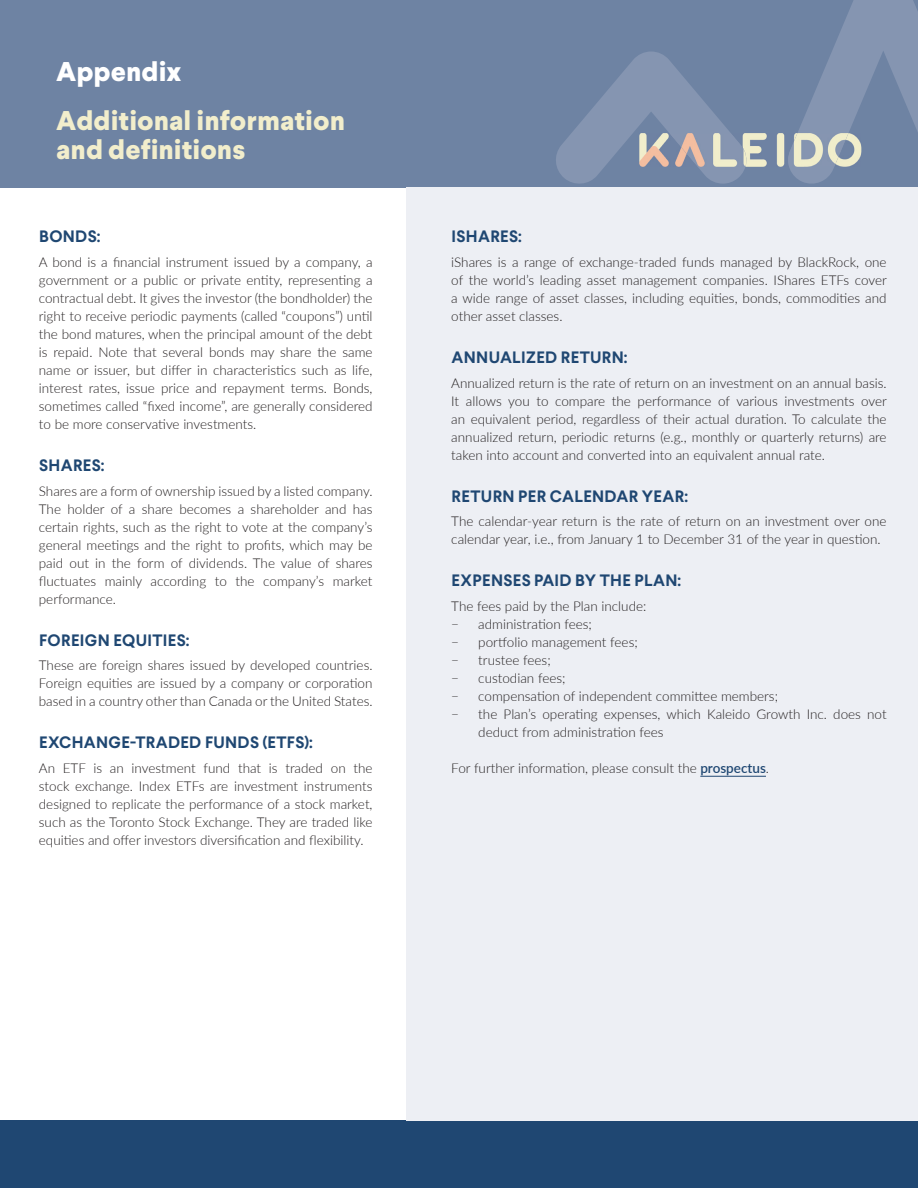
<style>
.page{position:relative;width:918px;height:1188px;background:#fff}
.page>*{position:absolute;margin:0;border:0;box-sizing:border-box;transform-origin:0 0}
.t1{font:800 27.15px/28.5px "Larsseit";color:#f2eecc}
.t2{font:800 27.15px "Larsseit";color:#fff}
.t3{font:700 16.5px "Larsseit";letter-spacing:.02em;color:#1f4772}
.t4{font:300 13.5px/18px "Lato";color:#231f20;text-align:justify}
.s1{font-weight:600;color:#1f4772}
</style>
<div class="page">
<div style="left:0;top:0;width:918px;height:187px;background:#6e83a3"></div>
<svg style="left:789px;top:0;width:129px;height:184px"></svg>
<svg style="left:556px;top:51px;width:189px;height:133px"></svg>
<div style="left:0;top:1120px;width:918px;height:68px;background:#1f4772"></div>
<div style="left:406px;top:187px;width:512px;height:933px;background:#edeff4"></div>
<hr style="left:700px;top:776px;width:66px;height:1px;background:#1f4772">
<img style="left:748px;top:133px;width:113px;height:34px">
<img style="left:788px;top:133px;width:60px;height:34px">
<img style="left:639px;top:133px;width:30px;height:34px">
<img style="left:669px;top:133px;width:79px;height:34px">
<h1 class="t2" style="left:56px;top:54px;width:127px">Appendix</h1>
<h1 class="t1" style="left:56px;top:107px;width:290px">Additional information and definitions</h1>
<p class="t3" style="left:39px;top:226px;width:63px">BONDS:</p>
<p class="t4" style="left:39px;top:253px;width:335px">A bond is a financial instrument issued by a company, a government or a public or private entity, representing a contractual debt. It gives the investor (the bondholder) the right to receive periodic payments (called “coupons”) until the bond matures, when the principal amount of the debt is repaid. Note that several bonds may share the same name or issuer, but differ in characteristics such as life, interest rates, issue price and repayment terms. Bonds, sometimes called “fixed income”, are generally considered to be more conservative investments.</p>
<p class="t3" style="left:39px;top:454px;width:67px">SHARES:</p>
<p class="t4" style="left:39px;top:481px;width:335px">Shares are a form of ownership issued by a listed company.<br>The holder of a share becomes a shareholder and has certain rights, such as the right to vote at the company’s general meetings and the right to profits, which may be paid out in the form of dividends. The value of shares fluctuates mainly according to the company’s market performance.</p>
<p class="t3" style="left:39px;top:629px;width:152px">FOREIGN EQUITIES:</p>
<p class="t4" style="left:39px;top:656px;width:335px">These are foreign shares issued by developed countries.<br>Foreign equities are issued by a company or corporation based in a country other than Canada or the United States.</p>
<p class="t3" style="left:39px;top:732px;width:275px">EXCHANGE-TRADED FUNDS (ETFS):</p>
<p class="t4" style="left:39px;top:759px;width:335px">An ETF is an investment fund that is traded on the stock exchange. Index ETFs are investment instruments designed to replicate the performance of a stock market, such as the Toronto Stock Exchange. They are traded like equities and offer investors diversification and flexibility.</p>
<p class="t3" style="left:452px;top:226px;width:72px">ISHARES:</p>
<p class="t4" style="left:451px;top:253px;width:437px">iShares is a range of exchange-traded funds managed by BlackRock, one of the world’s leading asset management companies. IShares ETFs cover a wide range of asset classes, including equities, bonds, commodities and other asset classes.</p>
<p class="t3" style="left:452px;top:346px;width:177px">ANNUALIZED RETURN:</p>
<p class="t4" style="left:451px;top:373px;width:437px">Annualized return is the rate of return on an investment on an annual basis.<br>It allows you to compare the performance of various investments over an equivalent period, regardless of their actual duration. To calculate the annualized return, periodic returns (e.g., monthly or quarterly returns) are taken into account and converted into an equivalent annual rate.</p>
<p class="t3" style="left:452px;top:485px;width:238px">RETURN PER CALENDAR YEAR:</p>
<p class="t4" style="left:451px;top:512px;width:437px">The calendar-year return is the rate of return on an investment over one calendar year, i.e., from January 1 to December 31 of the year in question.</p>
<p class="t3" style="left:452px;top:570px;width:231px">EXPENSES PAID BY THE PLAN:</p>
<p class="t4" style="left:451px;top:597px;width:197px">The fees paid by the Plan include: −</p>
<p class="t4" style="left:478px;top:615px;width:115px">administration fees;</p>
<p class="t4" style="left:451px;top:633px;width:9px">−</p>
<p class="t4" style="left:478px;top:633px;width:161px">portfolio management fees;</p>
<p class="t4" style="left:451px;top:651px;width:9px">−</p>
<p class="t4" style="left:478px;top:651px;width:74px">trustee fees;</p>
<p class="t4" style="left:451px;top:669px;width:9px">−</p>
<p class="t4" style="left:478px;top:669px;width:89px">custodian fees;</p>
<p class="t4" style="left:451px;top:687px;width:9px">−</p>
<p class="t4" style="left:478px;top:687px;width:301px">compensation of independent committee members;</p>
<p class="t4" style="left:451px;top:705px;width:9px">−</p>
<p class="t4" style="left:478px;top:705px;width:410px">the Plan’s operating expenses, which Kaleido Growth Inc. does not deduct from administration fees</p>
<p class="t4" style="left:451px;top:759px;width:319px">For further information, please consult the <span class="s1">prospectus</span>.</p>
</div>
